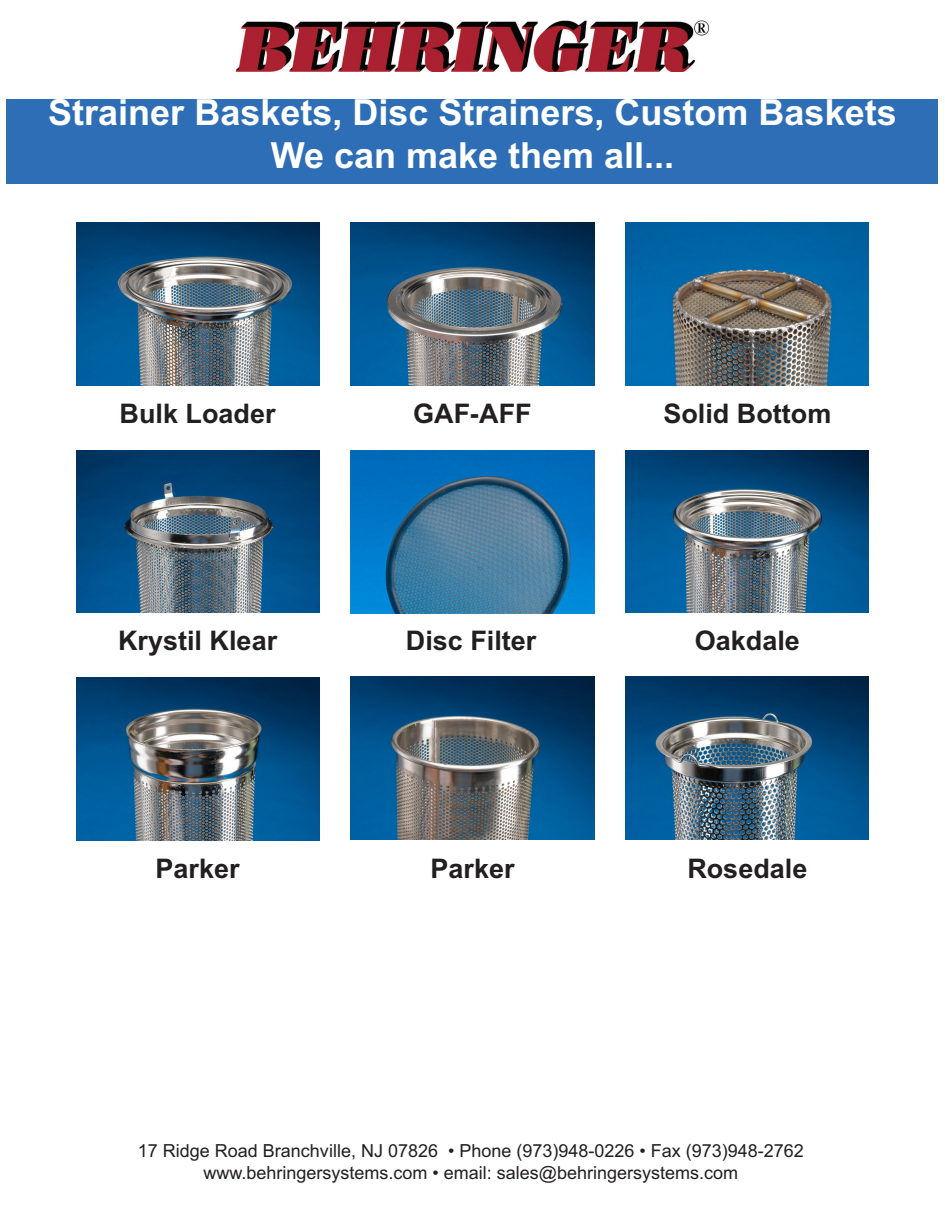
<style>
.page{position:relative;width:945px;height:1215px;background:#fff}
.page>*{position:absolute;margin:0;border:0;box-sizing:border-box;transform-origin:0 0}
.t1{font:700 36px/43.2px "Arial";color:#fff;text-align:center}
.t2{font:700 27px "Arial";color:#231f20}
.t3{font:18px/21.6px "Arial";color:#231f20;text-align:center}
</style>
<div class="page">
<img style="left:76px;top:223px;width:243px;height:163px">
<img style="left:351px;top:223px;width:243px;height:163px">
<img style="left:626px;top:223px;width:243px;height:163px">
<img style="left:76px;top:450px;width:243px;height:163px">
<img style="left:626px;top:450px;width:243px;height:163px">
<img style="left:351px;top:677px;width:243px;height:163px">
<img style="left:626px;top:677px;width:243px;height:163px">
<img style="left:76px;top:677px;width:243px;height:163px">
<img style="left:351px;top:451px;width:243px;height:162px">
<div style="left:7px;top:99px;width:931px;height:84px;background:#2d6eb7"></div>
<img style="left:235px;top:20px;width:474px;height:51px">
<h1 class="t1" style="left:48px;top:91px;width:850px">Strainer Baskets, Disc Strainers, Custom Baskets<br>We can make them all...</h1>
<h2 class="t2" style="left:120px;top:398px;width:158px">Bulk Loader</h2>
<h2 class="t2" style="left:413px;top:398px;width:120px">GAF-AFF</h2>
<h2 class="t2" style="left:663px;top:398px;width:169px">Solid Bottom</h2>
<h2 class="t2" style="left:118px;top:625px;width:161px">Krystil Klear</h2>
<h2 class="t2" style="left:406px;top:625px;width:132px">Disc Filter</h2>
<h2 class="t2" style="left:695px;top:625px;width:107px">Oakdale</h2>
<h2 class="t2" style="left:156px;top:852px;width:86px">Parker</h2>
<h2 class="t2" style="left:430px;top:852px;width:86px">Parker</h2>
<h2 class="t2" style="left:687px;top:852px;width:122px">Rosedale</h2>
<p class="t3" style="left:138px;top:1140px;width:668px">17 Ridge Road Branchville, NJ 07826 • Phone (973)948-0226 • Fax (973)948-2762 www.behringersystems.com • email: sales@behringersystems.com</p>
</div>
